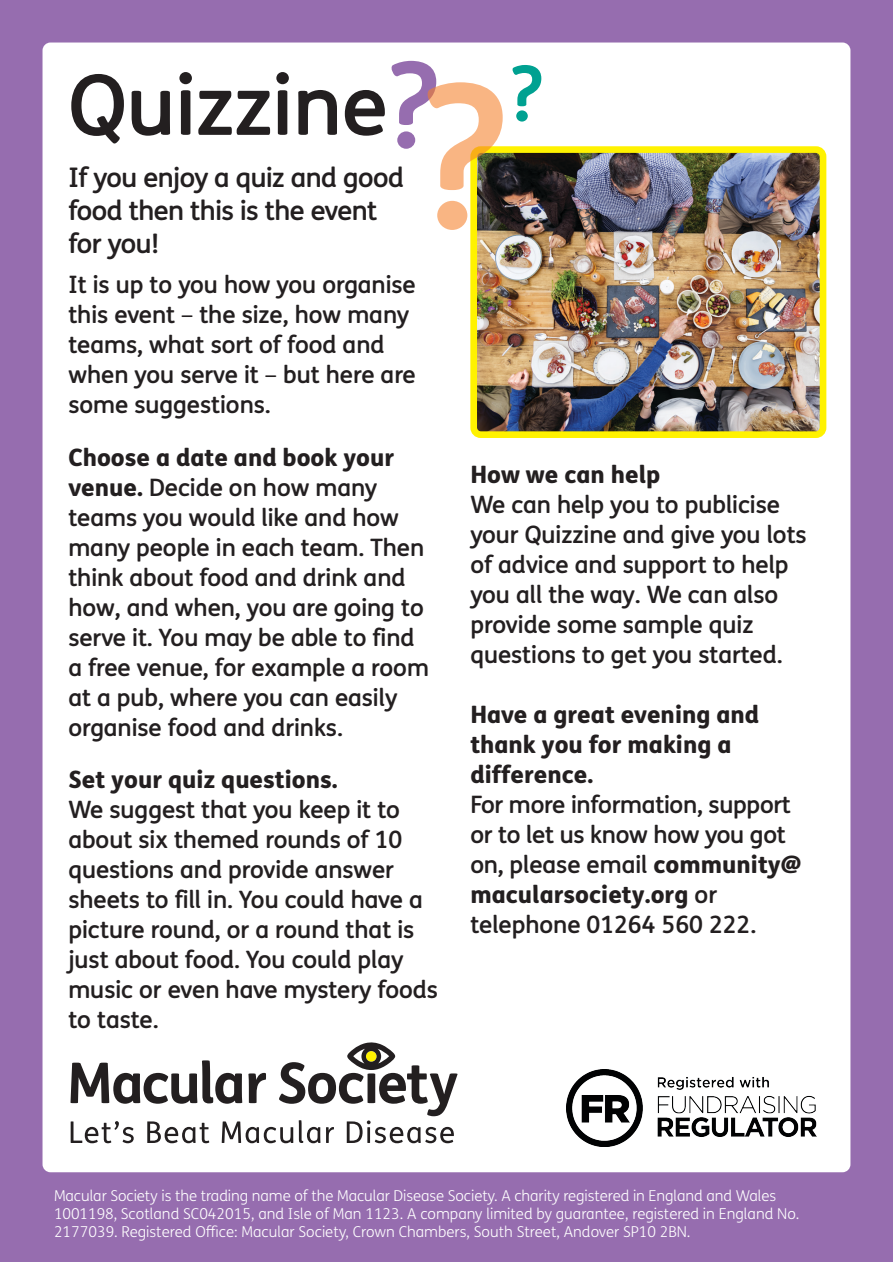
<style>
.page{position:relative;width:893px;height:1263px;background:#fff}
.page>*{position:absolute;margin:0;border:0;box-sizing:border-box;transform-origin:0 0}
.t1{font:500 118.8px "FS Me";color:#966daf}
.t2{font:500 83.4px "FS Me";color:#231f20}
.t3{font:500 76.5px "FS Me";color:#00a191}
.t4{font:500 27px/33px "FS Me";letter-spacing:-.015em;color:#231f20}
.t5{font:500 24px/30px "FS Me";color:#231f20}
.t6{font:800 24px/30px "FS Me";color:#231f20}
.t7{font:300 15px/18px "FS Me Pro";color:#fff}
.s1{font-size:199.5px;color:#f57f29}
.s2{font-weight:800}
.s3{font-weight:500}
</style>
<div class="page">
<div style="left:0;top:0;width:893px;height:1262px;background:#966daf"></div>
<div style="left:43px;top:43px;width:807px;height:1129px;background:#fff;border-radius:8px"></div>
<img style="left:478px;top:154px;width:340px;height:276px">
<div style="left:470px;top:146px;width:356px;height:292px;border:7px solid #fff200;border-radius:7px"></div>
<img style="left:566px;top:1070px;width:250px;height:76px">
<svg style="left:71px;top:1042px;width:387px;height:101px"></svg>
<p class="t1" style="left:388px;top:24px;width:119px">?<span class="s1">?</span></p>
<p class="t2" style="left:68px;top:48px;width:321px">Quizzine</p>
<p class="t4" style="left:68px;top:160px;width:337px">If you enjoy a quiz and good food then this is the event for you!</p>
<p class="t3" style="left:510px;top:41px;width:34px">?</p>
<p class="t5" style="left:68px;top:269px;width:349px">It is up to you how you organise this event – the size, how many teams, what sort of food and when you serve it – but here are some suggestions.</p>
<p class="t5" style="left:68px;top:442px;width:362px"><span class="s2">Choose a date and book your venue.</span> Decide on how many teams you would like and how many people in each team. Then think about food and drink and how, and when, you are going to serve it. You may be able to find a free venue, for example a room at a pub, where you can easily organise food and drinks.</p>
<p class="t6" style="left:68px;top:763px;width:271px">Set your quiz questions.</p>
<p class="t5" style="left:68px;top:794px;width:371px">We suggest that you keep it to about six themed rounds of 10 questions and provide answer sheets to fill in. You could have a picture round, or a round that is just about food. You could play music or even have mystery foods to taste.</p>
<p class="t6" style="left:470px;top:458px;width:192px">How we can help</p>
<p class="t5" style="left:470px;top:489px;width:338px">We can help you to publicise your Quizzine and give you lots of advice and support to help you all the way. We can also</p>
<p class="t5" style="left:470px;top:609px;width:314px">provide some sample quiz questions to get you started.</p>
<p class="t6" style="left:470px;top:698px;width:332px">Have a great evening and thank you for making a difference.<br><span class="s3">For more information, support or to let us know how you got on, please email</span> community@ macularsociety.org <span class="s3">or</span></p>
<p class="t5" style="left:470px;top:909px;width:287px">telephone 01264 560 222.</p>
<p class="t7" style="left:54px;top:1186px;width:747px">Macular Society is the trading name of the Macular Disease Society. A charity registered in England and Wales<br>1001198, Scotland SC042015, and Isle of Man 1123. A company limited by guarantee, registered in England No.<br>2177039. Registered Office: Macular Society, Crown Chambers, South Street, Andover SP10 2BN.</p>
</div>
